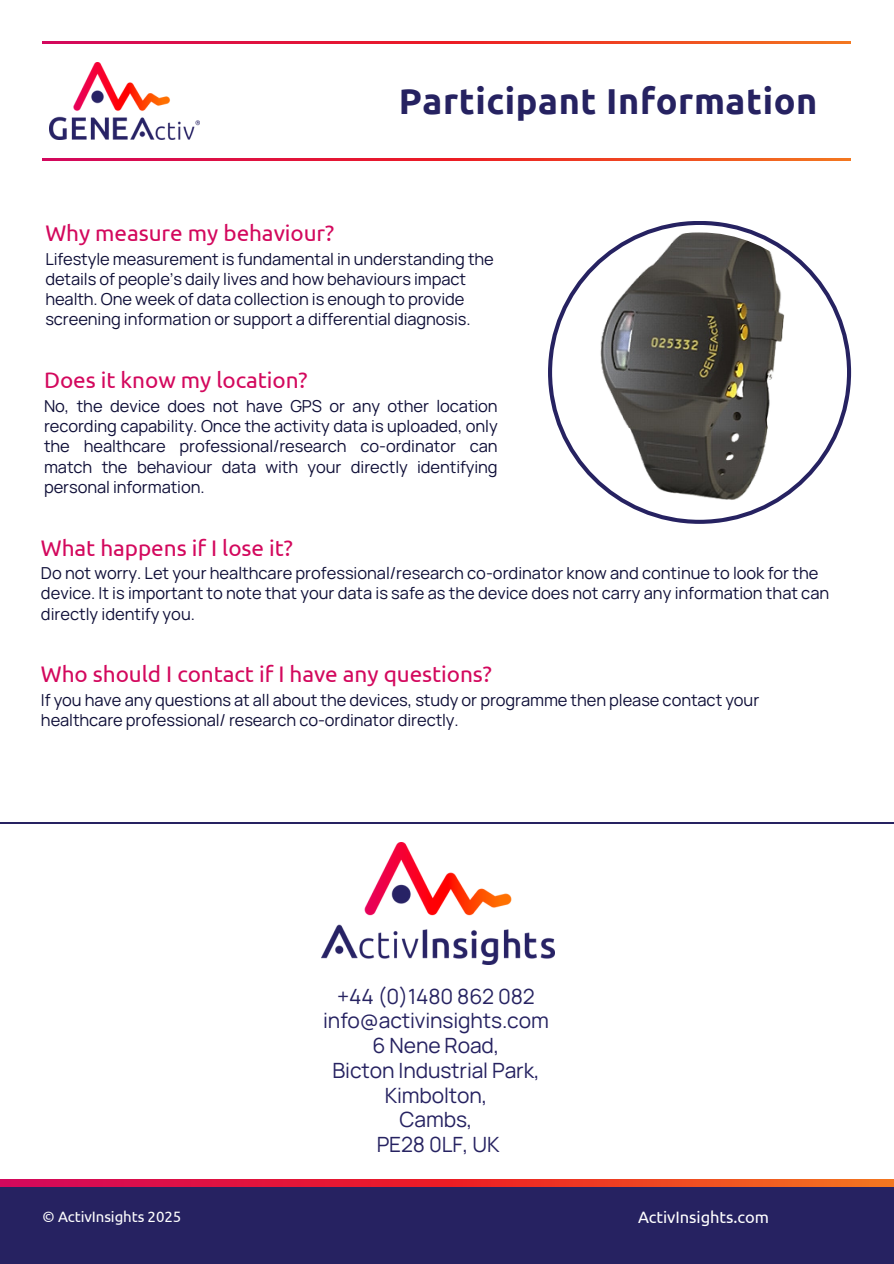
<style>
.page{position:relative;width:894px;height:1264px;background:#fff}
.page>*{position:absolute;margin:0;border:0;box-sizing:border-box;transform-origin:0 0}
.t1{font:700 36px "Ubuntu";letter-spacing:.015em;color:#262261}
.t2{font:22.5px "Ubuntu";letter-spacing:-.005em;color:#d3085d}
.t3{font:21px/24.8px "Manrope";letter-spacing:-.005em;color:#262261;text-align:center}
.t4{font:16.5px/20.2px "Manrope";letter-spacing:-.005em;color:#0f0f38}
.t5{font:16.5px "Ubuntu";letter-spacing:-.005em;color:#fff}
.t6{font:15px "Ubuntu";letter-spacing:-.005em;color:#fff}
</style>
<div class="page">
<svg style="left:0;top:1179px;width:893px;height:8px;background:#e72d31"></svg>
<div style="left:0;top:1187px;width:893px;height:76px;background:#262261"></div>
<hr style="left:0;top:822px;width:893px;height:1px;background:#262261">
<svg style="left:548px;top:221px;width:302px;height:303px;background:#3b3770"></svg>
<div style="left:552px;top:225px;width:294px;height:295px;background:#fff;border-radius:50%"></div>
<img style="left:559px;top:232px;width:280px;height:280px;border-radius:50%">
<img style="left:49px;top:63px;width:150px;height:76px">
<img style="left:321px;top:842px;width:233px;height:122px">
<h1 class="t1" style="left:398px;top:81px;width:420px">Participant Information</h1>
<p class="t2" style="left:45px;top:220px;width:290px">Why measure my behaviour?</p>
<p class="t4" style="left:45px;top:248px;width:450px">Lifestyle measurement is fundamental in understanding the details of people’s daily lives and how behaviours impact health. One week of data collection is enough to provide screening information or support a differential diagnosis.</p>
<p class="t2" style="left:44px;top:367px;width:265px">Does it know my location?</p>
<p class="t4" style="left:44px;top:395px;width:455px;text-align:justify">No, the device does not have GPS or any other location recording capability. Once the activity data is uploaded, only the healthcare professional/research co-ordinator can match the behaviour data with your directly identifying personal information.</p>
<p class="t2" style="left:41px;top:534px;width:253px">What happens if I lose it?</p>
<p class="t4" style="left:41px;top:562px;width:789px">Do not worry. Let your healthcare professional/research co-ordinator know and continue to look for the device. It is important to note that your data is safe as the device does not carry any information that can directly identify you.</p>
<p class="t2" style="left:41px;top:661px;width:452px">Who should I contact if I have any questions?</p>
<p class="t4" style="left:41px;top:689px;width:719px">If you have any questions at all about the devices, study or programme then please contact your healthcare professional/ research co-ordinator directly.</p>
<p class="t3" style="left:323px;top:983px;width:227px">+44 (0)1480 862 082 info@activinsights.com<br>6 Nene Road,<br>Bicton Industrial Park,<br>Kimbolton,<br>Cambs,<br>PE28 0LF, UK</p>
<p class="t6" style="left:43px;top:1207px;width:140px">© ActivInsights 2025</p>
<h2 class="t5" style="left:637px;top:1207px;width:132px">ActivInsights.com</h2>
</div>
